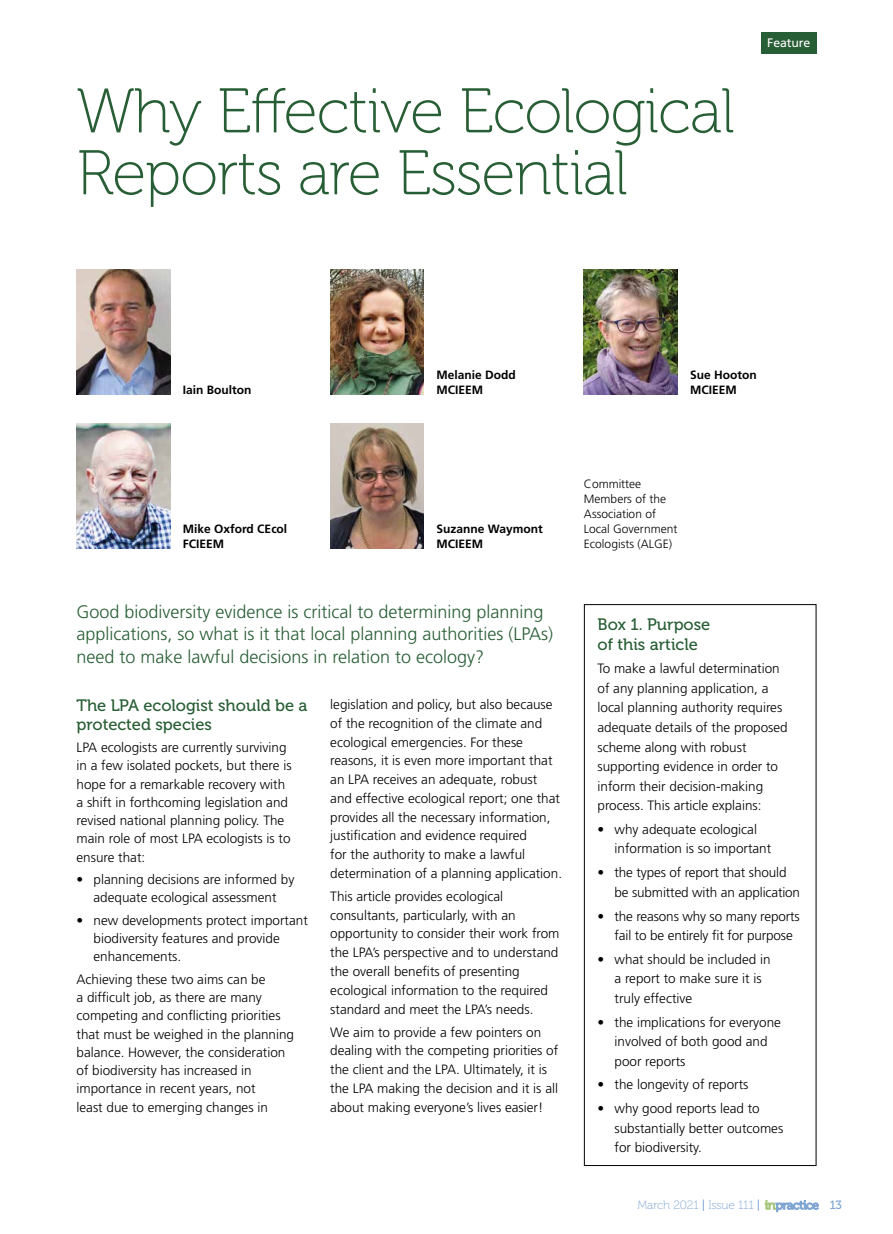
<style>
.page{position:relative;width:893px;height:1234px;background:#fff}
.page>*{position:absolute;margin:0;border:0;box-sizing:border-box;transform-origin:0 0}
.t1{font:63px/61.8px "Museo 100";letter-spacing:-.02em;color:#285e35}
.t2{font:300 18px/22.5px "Frutiger LT Std";color:#285e35}
.t3{font:16.5px/18.3px "Museo 500";color:#285e35}
.t4{font:300 13.5px/18.8px "Frutiger LT Std";color:#000}
.t5{font:12.3px "Frutiger LT Std";letter-spacing:-.01em;color:#fff}
.t6{font:700 12px/15px "Frutiger LT Std";color:#000}
.t7{font:300 12px/15px "Frutiger LT Std";color:#000}
.t8{font:12px "Museo 100";letter-spacing:-.01em;color:#7ea4d2}
.t9{font:12px "Museo 500";color:#7ea4d2}
.s1{font-family:"Museo 500"}
</style>
<div class="page">
<img style="left:77px;top:423px;width:93px;height:125px">
<img style="left:330px;top:423px;width:94px;height:125px">
<div style="left:761px;top:32px;width:55px;height:21px;background:#285e35"></div>
<img style="left:77px;top:269px;width:93px;height:125px">
<img style="left:330px;top:269px;width:94px;height:125px">
<img style="left:584px;top:269px;width:94px;height:125px">
<div style="left:584px;top:604px;width:232px;height:561px;border:1px solid #000"></div>
<svg style="left:765px;top:1200px;width:54px;height:11px"></svg>
<h1 class="t1" style="left:77px;top:81px;width:660px">Why Effective Ecological<br>Reports are Essential</h1>
<p class="t5" style="left:767px;top:35px;width:45px">Feature</p>
<p class="t6" style="left:183px;top:382px;width:70px">Iain Boulton</p>
<p class="t6" style="left:437px;top:367px;width:81px">Melanie Dodd<br>MCIEEM</p>
<p class="t6" style="left:690px;top:367px;width:68px">Sue Hooton<br>MCIEEM</p>
<p class="t6" style="left:183px;top:521px;width:106px">Mike Oxford CEcol<br>FCIEEM</p>
<p class="t6" style="left:437px;top:521px;width:108px">Suzanne Waymont<br>MCIEEM</p>
<p class="t7" style="left:584px;top:476px;width:95px">Committee<br>Members of the<br>Association of<br>Local Government<br>Ecologists (ALGE)</p>
<h2 class="t2" style="left:77px;top:600px;width:478px">Good biodiversity evidence is critical to determining planning applications, so what is it that local planning authorities (LPAs) need to make lawful decisions in relation to ecology?</h2>
<p class="t3" style="left:77px;top:696px;width:233px">The LPA ecologist should be a protected species</p>
<p class="t4" style="left:77px;top:738px;width:217px;line-height:18.3px">LPA ecologists are currently surviving in a few isolated pockets, but there is hope for a remarkable recovery with a shift in forthcoming legislation and revised national planning policy. The main role of most LPA ecologists is to ensure that:</p>
<p class="t4" style="left:77px;top:870px;width:219px;line-height:18.3px;text-align:center">• planning decisions are informed by adequate ecological assessment</p>
<p class="t4" style="left:94px;top:911px;width:216px;line-height:18.3px;text-indent:-17px">• new developments protect important biodiversity features and provide enhancements.</p>
<p class="t4" style="left:77px;top:970px;width:219px;line-height:18.3px">Achieving these two aims can be<br>a difficult job, as there are many competing and conflicting priorities that must be weighed in the planning balance. However, the consideration of biodiversity has increased in importance in recent years, not<br>least due to emerging changes in</p>
<p class="t4" style="left:330px;top:695px;width:233px">legislation and policy, but also because of the recognition of the climate and ecological emergencies. For these reasons, it is even more important that an LPA receives an adequate, robust and effective ecological report; one that provides all the necessary information, justification and evidence required<br>for the authority to make a lawful determination of a planning application.</p>
<p class="t4" style="left:330px;top:886px;width:231px">This article provides ecological consultants, particularly, with an opportunity to consider their work from the LPA’s perspective and to understand the overall benefits of presenting ecological information to the required standard and meet the LPA’s needs.</p>
<p class="t4" style="left:330px;top:1022px;width:230px">We aim to provide a few pointers on dealing with the competing priorities of the client and the LPA. Ultimately, it is the LPA making the decision and it is all about making everyone’s lives easier!</p>
<p class="t3" style="left:597px;top:615px;width:114px;line-height:19.5px">Box 1. Purpose of this article</p>
<p class="t4" style="left:597px;top:659px;width:192px;line-height:19.5px">To make a lawful determination of any planning application, a local planning authority requires adequate details of the proposed scheme along with robust supporting evidence in order to inform their decision-making process. This article explains:</p>
<p class="t4" style="left:614px;top:819px;width:158px;line-height:19.5px;text-indent:-17px">• why adequate ecological information is so important</p>
<p class="t4" style="left:614px;top:862px;width:187px;line-height:19.5px;text-indent:-17px">• the types of report that should be submitted with an application</p>
<p class="t4" style="left:614px;top:906px;width:187px;line-height:19.5px;text-indent:-17px">• the reasons why so many reports fail to be entirely fit for purpose</p>
<p class="t4" style="left:614px;top:949px;width:158px;line-height:19.5px;text-indent:-17px">• what should be included in a report to make sure it is truly effective</p>
<p class="t4" style="left:614px;top:1012px;width:168px;line-height:19.5px;text-indent:-17px">• the implications for everyone involved of both good and poor reports</p>
<p class="t4" style="left:597px;top:1075px;width:153px">• the longevity of reports</p>
<p class="t4" style="left:614px;top:1098px;width:170px;line-height:19.5px;text-indent:-17px">• why good reports lead to substantially better outcomes for biodiversity.</p>
<p class="t8" style="left:637px;top:1198px;width:125px">March 2021 <span class="s1">|</span> Issue 111 <span class="s1">|</span></p>
<p class="t9" style="left:830px;top:1197px;width:14px">13</p>
</div>
